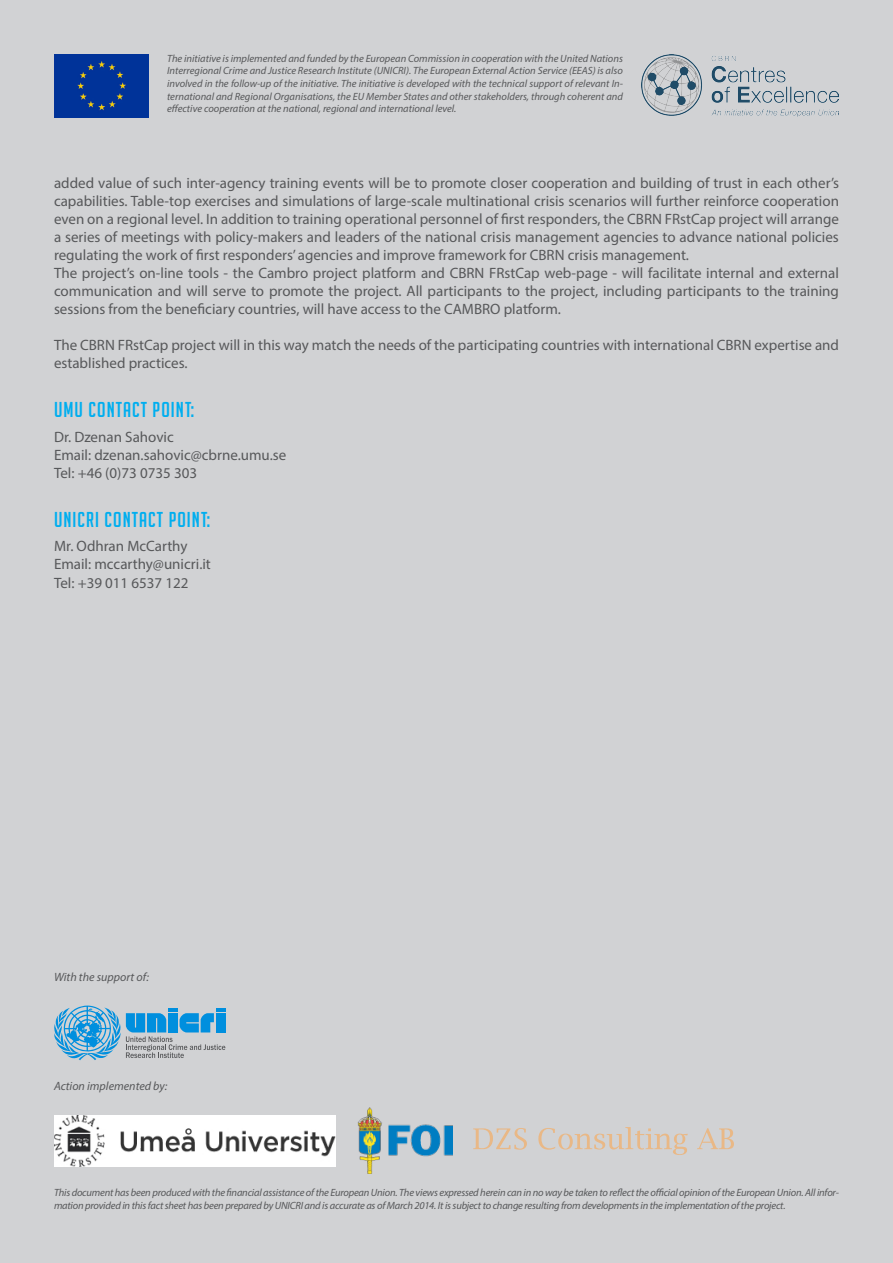
<style>
.page{position:relative;width:893px;height:1263px;background:#d1d2d4}
.page>*{position:absolute;margin:0;border:0;box-sizing:border-box;transform-origin:0 0}
.t1{font:21px "Big Noodle Titling";letter-spacing:.05em;color:#00aeef}
.t2{font:15px/18px "Myriad Pro";color:#57585a;text-align:justify}
.t3{font:italic 12px "Myriad Pro";color:#57585a}
.t4{font:italic 10.5px/12.6px "Myriad Pro";letter-spacing:-.02em;color:#57585a}
</style>
<div class="page">
<svg style="left:54px;top:1005px;width:171px;height:55px"></svg>
<div style="left:54px;top:54px;width:95px;height:63px;background:#039"></div>
<img style="left:641px;top:54px;width:198px;height:62px">
<img style="left:357px;top:1107px;width:95px;height:67px">
<img style="left:54px;top:1116px;width:282px;height:50px">
<svg style="left:473px;top:1128px;width:54px;height:22px"></svg>
<svg style="left:538px;top:1127px;width:150px;height:28px"></svg>
<svg style="left:697px;top:1128px;width:37px;height:21px"></svg>
<p class="t4" style="left:167px;top:52px;width:457px;text-align:justify">The initiative is implemented and funded by the European Commission in cooperation with the United Nations Interregional Crime and Justice Research Institute (UNICRI). The European External Action Service (EEAS) is also involved in the follow-up of the initiative. The initiative is developed with the technical support of relevant In&shy;ternational and Regional Organisations, the EU Member States and other stakeholders, through coherent and effective cooperation at the national, regional and international level.</p>
<p class="t2" style="left:54px;top:173px;width:787px">added value of such inter-agency training events will be to promote closer cooperation and building of trust in each other’s capabilities. Table-top exercises and simulations of large-scale multinational crisis scenarios will further reinforce cooperation even on a regional level. In addition to training operational personnel of first responders, the CBRN FRstCap project will arrange a series of meetings with policy-makers and leaders of the national crisis management agencies to advance national policies regulating the work of first responders’ agencies and improve framework for CBRN crisis management.</p>
<p class="t2" style="left:54px;top:263px;width:786px">The project’s on-line tools - the Cambro project platform and CBRN FRstCap web-page - will facilitate internal and external communication and will serve to promote the project. All participants to the project, including participants to the training sessions from the beneficiary countries, will have access to the CAMBRO platform.</p>
<p class="t2" style="left:54px;top:335px;width:787px">The CBRN FRstCap project will in this way match the needs of the participating countries with international CBRN expertise and established practices.</p>
<p class="t1" style="left:54px;top:398px;width:142px">UMU CONTACT POINT:</p>
<p class="t2" style="left:54px;top:427px;width:121px">Dr. Dzenan Sahovic</p>
<p class="t2" style="left:54px;top:445px;width:234px">Email: dzenan.sahovic@cbrne.umu.se</p>
<p class="t2" style="left:54px;top:463px;width:145px">Tel: +46 (0)73 0735 303</p>
<p class="t1" style="left:54px;top:508px;width:158px">UNICRI CONTACT POINT:</p>
<p class="t2" style="left:54px;top:537px;width:135px">Mr. Odhran McCarthy</p>
<p class="t2" style="left:54px;top:555px;width:158px">Email: mccarthy@unicri.it</p>
<p class="t2" style="left:54px;top:573px;width:136px">Tel: +39 011 6537 122</p>
<p class="t3" style="left:54px;top:970px;width:97px">With the support of:</p>
<p class="t3" style="left:54px;top:1079px;width:115px">Action implemented by:</p>
<p class="t4" style="left:54px;top:1186px;width:786px">This document has been produced with the financial assistance of the European Union. The views expressed herein can in no way be taken to reflect the official opinion of the European Union. All infor&shy;mation provided in this fact sheet has been prepared by UNICRI and is accurate as of March 2014. It is subject to change resulting from developments in the implementation of the project.</p>
</div>
